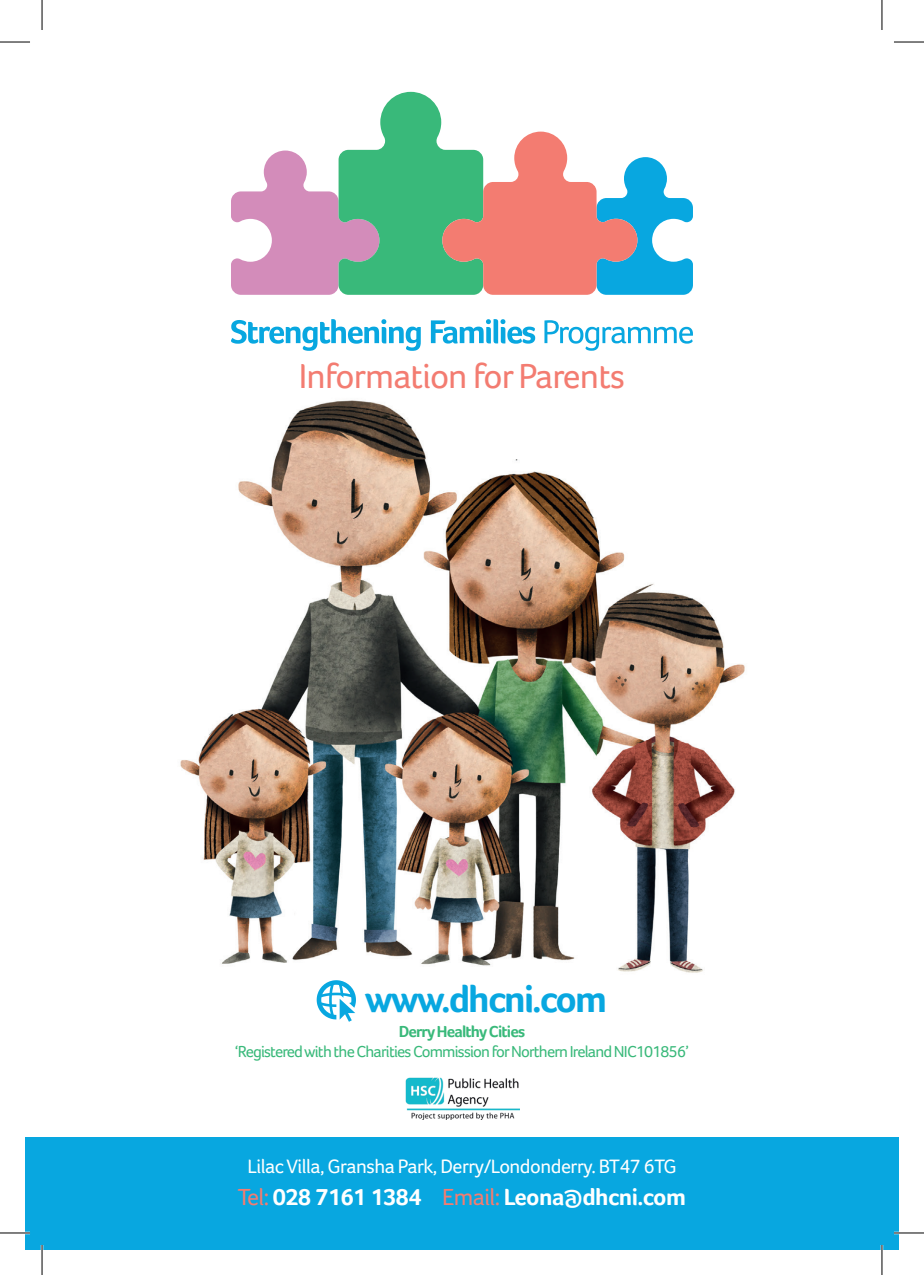
<style>
.page{position:relative;width:924px;height:1275px;background:#fff}
.page>*{position:absolute;margin:0;border:0;box-sizing:border-box;transform-origin:0 0}
.t1{font:700 38.6px "Foco";letter-spacing:-.05em;color:#08a7e0}
.t2{font:35.6px "Foco";letter-spacing:-.025em;color:#f37c71}
.t3{font:700 24px "Foco";letter-spacing:-.025em;color:#fff}
.t4{font:20px "Foco";letter-spacing:-.025em;color:#fff}
.t5{font:16.4px "Foco";letter-spacing:-.05em;color:#39b97a}
.t6{font:700 16.4px "Foco";letter-spacing:-.05em;color:#39b97a}
.s1{font-weight:400;color:#f37c71}
</style>
<div class="page">
<img style="left:180px;top:204px;width:565px;height:818px">
<svg style="left:231px;top:92px;width:461px;height:203px"></svg>
<svg style="left:231px;top:319px;width:461px;height:32px"></svg>
<div style="left:25px;top:1137px;width:873px;height:113px;background:#08a7e0"></div>
<svg style="left:316px;top:980px;width:40px;height:41px"></svg>
<img style="left:405px;top:1077px;width:114px;height:42px">
<hr style="left:0;top:1231px;width:30px;height:3px;background:#fff">
<hr style="left:893px;top:1231px;width:30px;height:3px;background:#fff">
<hr style="left:41px;top:1245px;width:2px;height:30px;background:#fff">
<hr style="left:880px;top:1245px;width:2px;height:30px;background:#fff">
<hr style="left:0;top:42px;width:30px;height:1px;background:#000">
<hr style="left:893px;top:42px;width:30px;height:1px;background:#000">
<hr style="left:0;top:1232px;width:30px;height:1px;background:#000">
<hr style="left:893px;top:1232px;width:30px;height:1px;background:#000">
<hr style="left:42px;top:0;width:1px;height:30px;background:#000">
<hr style="left:42px;top:1245px;width:1px;height:30px;background:#000">
<hr style="left:881px;top:0;width:1px;height:30px;background:#000">
<hr style="left:881px;top:1245px;width:1px;height:30px;background:#000">
<h2 class="t2" style="left:299px;top:355px;width:327px">Information for Parents</h2>
<h1 class="t1" style="left:365px;top:976px;width:244px">www.dhcni.com</h1>
<p class="t6" style="left:398px;top:1022px;width:128px">Derry Healthy Cities</p>
<p class="t5" style="left:235px;top:1041px;width:455px">‘Registered with the Charities Commission for Northern Ireland NIC101856’</p>
<p class="t4" style="left:247px;top:1154px;width:430px">Lilac Villa, Gransha Park, Derry/Londonderry. BT47 6TG</p>
<h3 class="t3" style="left:238px;top:1182px;width:449px"><span class="s1">Tel:</span> 028 7161 1384 <span class="s1">Email:</span> Leona@dhcni.com</h3>
</div>
